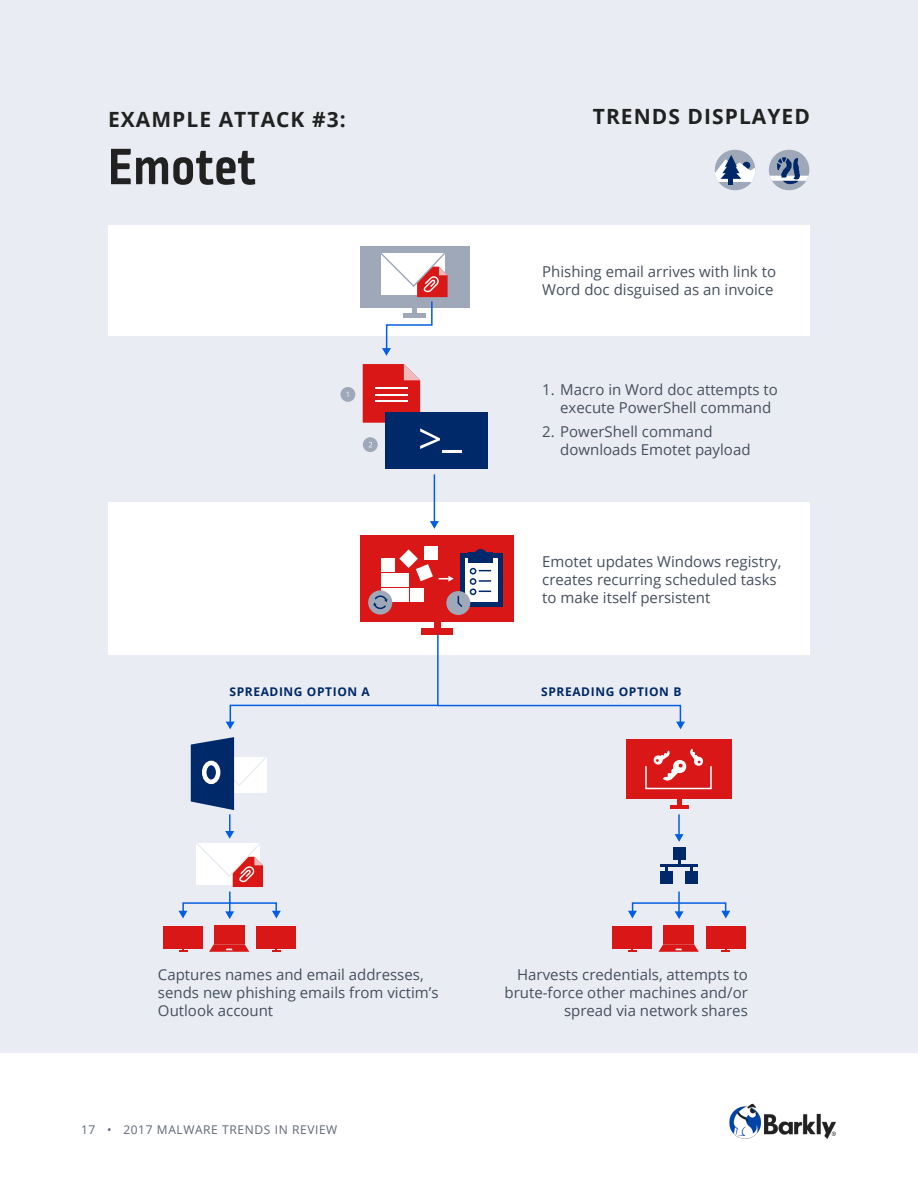
<style>
.page{position:relative;width:918px;height:1188px;background:#fff}
.page>*{position:absolute;margin:0;border:0;box-sizing:border-box;transform-origin:0 0}
.t1{font:700 54px "Ropa Mix Pro";color:#212121}
.Label{font:700 21px "Open Sans";letter-spacing:.05em;color:#212121}
.graphics_label{font:15px/18px "Open Sans";color:#464f5e}
.Label-2{font:700 12px "Open Sans";letter-spacing:.05em;color:#002869}
.t2{font:12px "Open Sans";letter-spacing:.05em;color:#5e6777}
</style>
<div class="page">
<div style="left:0;top:0;width:918px;height:1053px;background:#e9edf3"></div>
<img style="left:729px;top:1103px;width:107px;height:36px">
<div style="left:108px;top:225px;width:702px;height:111px;background:#fff"></div>
<div style="left:108px;top:502px;width:702px;height:154px;background:#fff"></div>
<div style="left:360px;top:246px;width:109px;height:62px;background:#9ea8b8"></div>
<div style="left:361px;top:536px;width:153px;height:86px;background:#d91717"></div>
<div style="left:422px;top:629px;width:31px;height:6px;background:#d91717"></div>
<div style="left:434px;top:614px;width:7px;height:20px;background:#d91717"></div>
<div style="left:460px;top:554px;width:42px;height:53px;background:#002969"></div>
<div style="left:465px;top:559px;width:33px;height:43px;background:#fff"></div>
<div style="left:469px;top:553px;width:24px;height:10px;background:#002969"></div>
<div style="left:474px;top:549px;width:13px;height:13px;background:#002969;border-radius:50%"></div>
<div style="left:381px;top:558px;width:13px;height:13px;background:#fff"></div>
<div style="left:381px;top:573px;width:13px;height:13px;background:#fff"></div>
<div style="left:381px;top:588px;width:13px;height:13px;background:#fff"></div>
<div style="left:396px;top:573px;width:13px;height:13px;background:#fff"></div>
<div style="left:396px;top:588px;width:13px;height:13px;background:#fff"></div>
<div style="left:424px;top:546px;width:13px;height:13px;background:#fff"></div>
<svg style="left:399px;top:549px;width:34px;height:32px"></svg>
<div style="left:411px;top:588px;width:13px;height:13px;background:#fff"></div>
<div style="left:368px;top:590px;width:24px;height:25px;background:#9ea8b8;border-radius:50%"></div>
<svg style="left:373px;top:595px;width:15px;height:15px"></svg>
<div style="left:446px;top:591px;width:24px;height:24px;background:#9ea8b8;border-radius:50%"></div>
<svg style="left:439px;top:567px;width:53px;height:42px"></svg>
<div style="left:627px;top:739px;width:105px;height:60px;background:#d91717"></div>
<div style="left:677px;top:794px;width:5px;height:13px;background:#d91717"></div>
<div style="left:645px;top:765px;width:67px;height:24px;border:2px solid #fff"></div>
<svg style="left:653px;top:749px;width:51px;height:32px"></svg>
<div style="left:386px;top:413px;width:102px;height:56px;background:#002969"></div>
<hr style="left:442px;top:450px;width:19px;height:3px;background:#fff">
<div style="left:613px;top:926px;width:39px;height:23px;background:#d91717"></div>
<svg style="left:628px;top:949px;width:9px;height:3px"></svg>
<div style="left:706px;top:926px;width:40px;height:23px;background:#d91717"></div>
<svg style="left:722px;top:949px;width:8px;height:3px"></svg>
<div style="left:663px;top:925px;width:31px;height:19px;background:#d91717"></div>
<svg style="left:659px;top:944px;width:40px;height:8px"></svg>
<hr style="left:678px;top:892px;width:2px;height:21px;background:#035ee3">
<svg style="left:628px;top:902px;width:102px;height:17px"></svg>
<div style="left:163px;top:926px;width:40px;height:23px;background:#d91717"></div>
<svg style="left:179px;top:949px;width:8px;height:3px"></svg>
<div style="left:257px;top:926px;width:39px;height:23px;background:#d91717"></div>
<svg style="left:272px;top:949px;width:8px;height:3px"></svg>
<div style="left:214px;top:925px;width:31px;height:19px;background:#d91717"></div>
<svg style="left:209px;top:944px;width:40px;height:8px"></svg>
<hr style="left:229px;top:892px;width:2px;height:21px;background:#035ee3">
<hr style="left:434px;top:474px;width:1px;height:48px;background:#035ee3">
<svg style="left:430px;top:521px;width:9px;height:8px"></svg>
<hr style="left:678px;top:814px;width:2px;height:24px;background:#035ee3">
<svg style="left:675px;top:834px;width:9px;height:8px"></svg>
<svg style="left:179px;top:902px;width:102px;height:17px"></svg>
<hr style="left:670px;top:805px;width:18px;height:4px;background:#d91717">
<svg style="left:191px;top:737px;width:76px;height:150px"></svg>
<svg style="left:381px;top:253px;width:67px;height:103px"></svg>
<svg style="left:226px;top:633px;width:459px;height:96px"></svg>
<div style="left:673px;top:847px;width:12px;height:12px;background:#002969"></div>
<div style="left:661px;top:872px;width:12px;height:12px;background:#002969"></div>
<div style="left:685px;top:872px;width:13px;height:12px;background:#002969"></div>
<hr style="left:661px;top:864px;width:37px;height:3px;background:#002969">
<svg style="left:690px;top:867px;width:3px;height:5px"></svg>
<div style="left:340px;top:387px;width:15px;height:15px;background:#9ea8b8;border-radius:50%"></div>
<div style="left:363px;top:437px;width:15px;height:15px;background:#9ea8b8;border-radius:50%"></div>
<svg style="left:363px;top:364px;width:77px;height:85px"></svg>
<div style="left:715px;top:150px;width:40px;height:40px;background:#9ea8b8;border-radius:50%"></div>
<svg style="left:715px;top:155px;width:40px;height:30px"></svg>
<div style="left:769px;top:150px;width:40px;height:40px;background:#9ea8b8;border-radius:50%"></div>
<svg style="left:769px;top:155px;width:40px;height:30px"></svg>
<h1 class="Label" style="left:108px;top:105px;width:239px">EXAMPLE ATTACK #3:</h1>
<h1 class="t1" style="left:108px;top:136px;width:149px">Emotet</h1>
<p class="Label" style="left:593px;top:102px;width:219px">TRENDS DISPLAYED</p>
<p class="graphics_label" style="left:542px;top:262px;width:235px">Phishing email arrives with link to<br>Word doc disguised as an invoice</p>
<p class="graphics_label" style="left:560px;top:380px;width:219px;text-indent:-18px">1. Macro in Word doc attempts to execute PowerShell command</p>
<p class="graphics_label" style="left:560px;top:422px;width:192px;text-indent:-18px">2. PowerShell command downloads Emotet payload</p>
<p class="graphics_label" style="left:542px;top:552px;width:241px">Emotet updates Windows registry, creates recurring scheduled tasks to make itself persistent</p>
<p class="Label-2" style="left:230px;top:683px;width:142px">SPREADING OPTION A</p>
<p class="Label-2" style="left:541px;top:683px;width:142px">SPREADING OPTION B</p>
<p class="graphics_label" style="left:158px;top:966px;width:282px">Captures names and email addresses, sends new phishing emails from victim’s<br>Outlook account</p>
<p class="graphics_label" style="left:505px;top:966px;width:245px;text-align:right">Harvests credentials, attempts to brute-force other machines and/or spread via network shares</p>
<p class="t2" style="left:81px;top:1121px;width:258px">17 • 2017 MALWARE TRENDS IN REVIEW</p>
</div>
